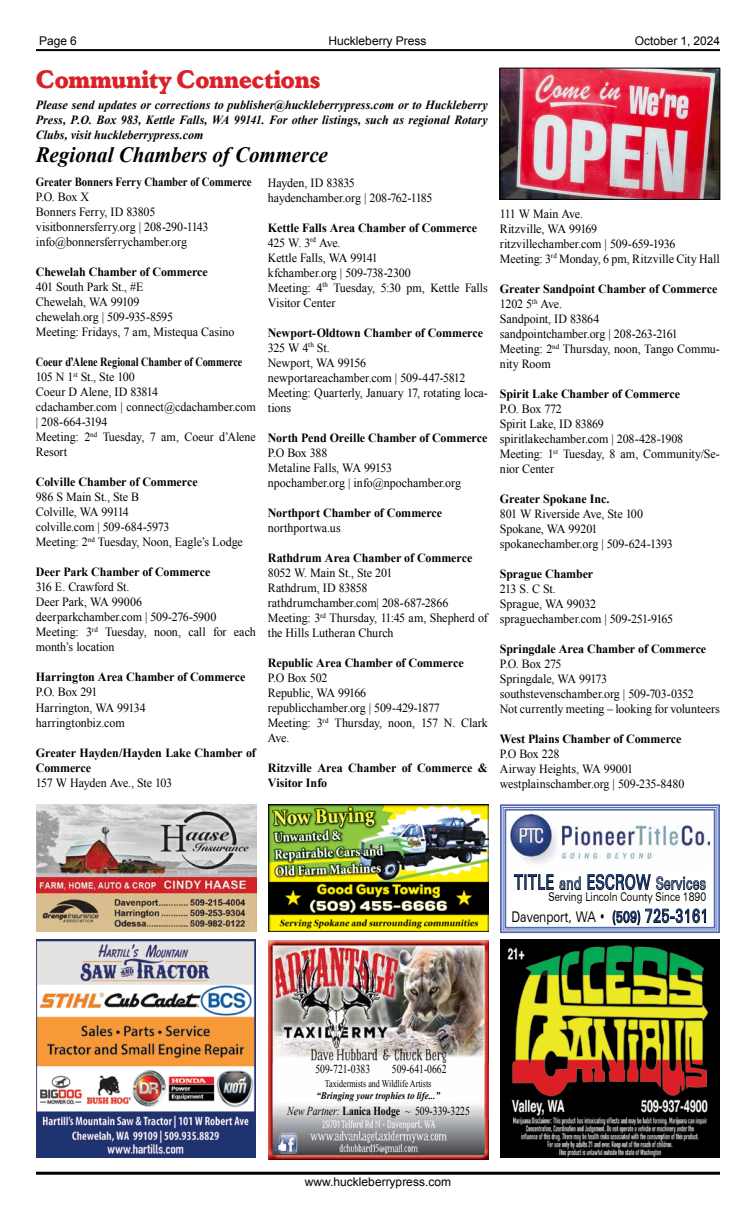
<style>
.page{position:relative;width:756px;height:1224px;background:#fff}
.page>*{position:absolute;margin:0;border:0;box-sizing:border-box;transform-origin:0 0}
.t1{font:900 25px "Dapifer";color:#da2128;scale:.96 1}
.t2{font:italic 700 21.9px "Times New Roman";letter-spacing:-.005em;color:#000;scale:.96 1}
.t3{font:expanded 20.3px "Zurich BT";letter-spacing:.06em;color:#164191;scale:.57 1}
.t4{font:expanded 14.8px "Zurich BT";color:#000;scale:.67 1}
.t5{font:12.5px/15px "Times New Roman";letter-spacing:-.005em;color:#000;scale:.96 1}
.t6{font:700 12.5px/15px "Times New Roman";letter-spacing:-.01em;color:#000;scale:.96 1}
.t7{font:italic 700 12.5px/15px "Times New Roman";letter-spacing:.005em;color:#000;text-align:justify;scale:.96 1}
.t8{font:700 12.5px "Times New Roman";letter-spacing:-.01em;color:#000;scale:.86 1}
.t9{font:12.2px "Times New Roman";color:#000;scale:.79 1}
.t10{font:expanded 12.1px "Zurich BT";color:#000;scale:.67 1}
.t11{font:12px "Arial";color:#000}
.t12{font:italic 700 10.1px "Times New Roman";color:#000;scale:.88 1}
.t13{font:10.1px "Times New Roman";color:#000;scale:.79 1}
.s1{font-weight:700}
.s2{font-size:17.2px;color:#6a8bc7}
.s3{font-size:15.6px;color:#164191}
.s4{font-size:18.8px;color:#164191}
.s5{font-style:italic}
</style>
<div class="page">
<hr style="left:36px;top:49px;width:684px;height:2px;background:#000">
<hr style="left:36px;top:1172px;width:684px;height:3px;background:#000">
<img style="left:502px;top:70px;width:216px;height:128px">
<div style="left:500px;top:68px;width:220px;height:132px;border:1px solid #000"></div>
<img style="left:268px;top:941px;width:220px;height:219px">
<img style="left:268px;top:941px;width:219px;height:122px">
<img style="left:268px;top:1119px;width:219px;height:40px">
<img style="left:500px;top:939px;width:220px;height:219px">
<img style="left:36px;top:804px;width:220px;height:127px">
<img style="left:268px;top:804px;width:220px;height:127px">
<img style="left:36px;top:939px;width:220px;height:219px">
<svg style="left:500px;top:804px;width:220px;height:129px"></svg>
<img style="left:511px;top:815px;width:199px;height:53px">
<p class="t11" style="left:39px;top:33px;width:39px">Page 6</p>
<p class="t11" style="left:329px;top:33px;width:99px">Huckleberry Press</p>
<p class="t11" style="left:635px;top:33px;width:87px">October 1, 2024</p>
<h1 class="t1" style="left:36px;top:60px;width:298px">Community Connections</h1>
<p class="t7" style="left:36px;top:97px;width:472px">Please send updates or corrections to publisher@huckleberrypress.com or to Huckleberry Press, P.O. Box 983, Kettle Falls, WA 99141. For other listings, such as regional Rotary Clubs, visit huckleberrypress.com</p>
<h2 class="t2" style="left:36px;top:140px;width:306px">Regional Chambers of Commerce</h2>
<p class="t8" style="left:36px;top:173px;width:252px">Greater Bonners Ferry Chamber of Commerce</p>
<p class="t5" style="left:36px;top:189px;width:181px">P.O. Box X<br>Bonners Ferry, ID 83805 visitbonnersferry.org | 208-290-1143 info@bonnersferrychamber.org</p>
<p class="t6" style="left:36px;top:264px;width:181px">Chewelah Chamber of Commerce</p>
<p class="t5" style="left:36px;top:279px;width:208px">401 South Park St., #E<br>Chewelah, WA 99109<br>chewelah.org | 509-935-8595<br>Meeting: Fridays, 7 am, Mistequa Casino</p>
<p class="t5" style="left:36px;top:355px;width:231px"><span class="s1">Coeur d’Alene Regional Chamber of Commerce<br></span>105 N 1<sup>st</sup> St., Ste 100<br>Coeur D Alene, ID 83814<br>cdachamber.com | connect@cdachamber.com | 208-664-3194<br>Meeting: 2<sup>nd</sup> Tuesday, 7 am, Coeur d’Alene<br>Resort</p>
<p class="t6" style="left:36px;top:474px;width:170px">Colville Chamber of Commerce</p>
<p class="t5" style="left:36px;top:490px;width:217px">986 S Main St., Ste B<br>Colville, WA 99114<br>colville.com | 509-684-5973<br>Meeting: 2<sup>nd</sup> Tuesday, Noon, Eagle’s Lodge</p>
<p class="t6" style="left:36px;top:564px;width:183px">Deer Park Chamber of Commerce</p>
<p class="t5" style="left:36px;top:580px;width:231px">316 E. Crawford St.<br>Deer Park, WA 99006<br>deerparkchamber.com | 509-276-5900<br>Meeting: 3<sup>rd</sup> Tuesday, noon, call for each month’s location</p>
<p class="t6" style="left:36px;top:669px;width:220px">Harrington Area Chamber of Commerce</p>
<p class="t5" style="left:36px;top:685px;width:116px">P.O. Box 291<br>Harrington, WA 99134 harringtonbiz.com</p>
<p class="t6" style="left:36px;top:745px;width:231px">Greater Hayden/Hayden Lake Chamber of<br>Commerce</p>
<p class="t5" style="left:36px;top:775px;width:144px">157 W Hayden Ave., Ste 103</p>
<p class="t5" style="left:268px;top:175px;width:173px">Hayden, ID 83835 haydenchamber.org | 208-762-1185</p>
<p class="t5" style="left:268px;top:220px;width:231px"><span class="s1">Kettle Falls Area Chamber of Commerce<br></span>425 W. 3<sup>rd</sup> Ave.<br>Kettle Falls, WA 99141<br>kfchamber.org | 509-738-2300<br>Meeting: 4<sup>th</sup> Tuesday, 5:30 pm, Kettle Falls<br>Visitor Center</p>
<p class="t5" style="left:268px;top:325px;width:231px"><span class="s1">Newport-Oldtown Chamber of Commerce<br></span>325 W 4<sup>th</sup> St.<br>Newport, WA 99156 newportareachamber.com | 509-447-5812<br>Meeting: Quarterly, January 17, rotating loca&shy;tions</p>
<p class="t6" style="left:268px;top:430px;width:230px">North Pend Oreille Chamber of Commerce</p>
<p class="t5" style="left:268px;top:445px;width:203px">P.O Box 388<br>Metaline Falls, WA 99153 npochamber.org | info@npochamber.org</p>
<p class="t6" style="left:268px;top:505px;width:183px">Northport Chamber of Commerce</p>
<p class="t5" style="left:268px;top:520px;width:77px">northportwa.us</p>
<p class="t6" style="left:268px;top:550px;width:215px">Rathdrum Area Chamber of Commerce</p>
<p class="t5" style="left:268px;top:565px;width:231px">8052 W. Main St., Ste 201<br>Rathdrum, ID 83858<br>rathdrumchamber.com| 208-687-2866<br>Meeting: 3<sup>rd</sup> Thursday, 11:45 am, Shepherd of the Hills Lutheran Church</p>
<p class="t6" style="left:268px;top:655px;width:206px">Republic Area Chamber of Commerce</p>
<p class="t5" style="left:268px;top:670px;width:231px">P.O Box 502<br>Republic, WA 99166<br>republicchamber.org | 509-429-1877<br>Meeting: 3<sup>rd</sup> Thursday, noon, 157 N. Clark<br>Ave.</p>
<p class="t6" style="left:268px;top:760px;width:231px">Ritzville Area Chamber of Commerce &amp;<br>Visitor Info</p>
<p class="t5" style="left:500px;top:206px;width:231px">111 W Main Ave.<br>Ritzville, WA 99169<br>ritzvillechamber.com | 509-659-1936<br>Meeting: 3<sup>rd</sup> Monday, 6 pm, Ritzville City Hall</p>
<p class="t5" style="left:500px;top:281px;width:231px"><span class="s1">Greater Sandpoint Chamber of Commerce<br></span>1202 5<sup>th</sup> Ave.<br>Sandpoint, ID 83864<br>sandpointchamber.org | 208-263-2161<br>Meeting: 2<sup>nd</sup> Thursday, noon, Tango Commu&shy;nity Room</p>
<p class="t6" style="left:500px;top:386px;width:189px">Spirit Lake Chamber of Commerce</p>
<p class="t5" style="left:500px;top:401px;width:231px">P.O. Box 772<br>Spirit Lake, ID 83869<br>spiritlakechamber.com | 208-428-1908<br>Meeting: 1<sup>st</sup> Tuesday, 8 am, Community/Se&shy;nior Center</p>
<p class="t6" style="left:500px;top:491px;width:116px">Greater Spokane Inc.</p>
<p class="t5" style="left:500px;top:506px;width:182px">801 W Riverside Ave, Ste 100<br>Spokane, WA 99201 spokanechamber.org | 509-624-1393</p>
<p class="t6" style="left:500px;top:566px;width:99px">Sprague Chamber</p>
<p class="t5" style="left:500px;top:581px;width:182px">213 S. C St.<br>Sprague, WA 99032 spraguechamber.com | 509-251-9165</p>
<p class="t6" style="left:500px;top:641px;width:217px">Springdale Area Chamber of Commerce</p>
<p class="t5" style="left:500px;top:656px;width:231px">P.O. Box 275<br>Springdale, WA 99173 southstevenschamber.org | 509-703-0352<br>Not currently meeting – looking for volunteers</p>
<p class="t6" style="left:500px;top:731px;width:191px">West Plains Chamber of Commerce</p>
<p class="t5" style="left:500px;top:746px;width:194px">P.O Box 228<br>Airway Heights, WA 99001 westplainschamber.org | 509-235-8480</p>
<h3 class="t3" style="left:514px;top:870px;width:338px">TITLE <span class="s2">and</span> ESCROW <span class="s2">Services</span></h3>
<p class="t10" style="left:549px;top:890px;width:237px">Serving Lincoln County Since 1890</p>
<p class="t4" style="left:512px;top:909px;width:295px">Davenport, WA • <span class="s3">(509)</span> <span class="s4">725-3161</span></p>
<p class="t9" style="left:315px;top:1061px;width:71px">509-721-0383</p>
<p class="t9" style="left:392px;top:1061px;width:71px">509-641-0662</p>
<p class="t9" style="left:287px;top:1103px;width:233px"><span class="s5">New Partner:</span> <span class="s1">Lanica Hodge</span> ~ 509-339-3225</p>
<p class="t13" style="left:325px;top:1077px;width:136px">Taxidermists and Wildlife Artists</p>
<p class="t12" style="left:316px;top:1089px;width:142px">“Bringing your trophies to life...”</p>
<p class="t11" style="left:305px;top:1173px;width:148px">www.huckleberrypress.com</p>
</div>
